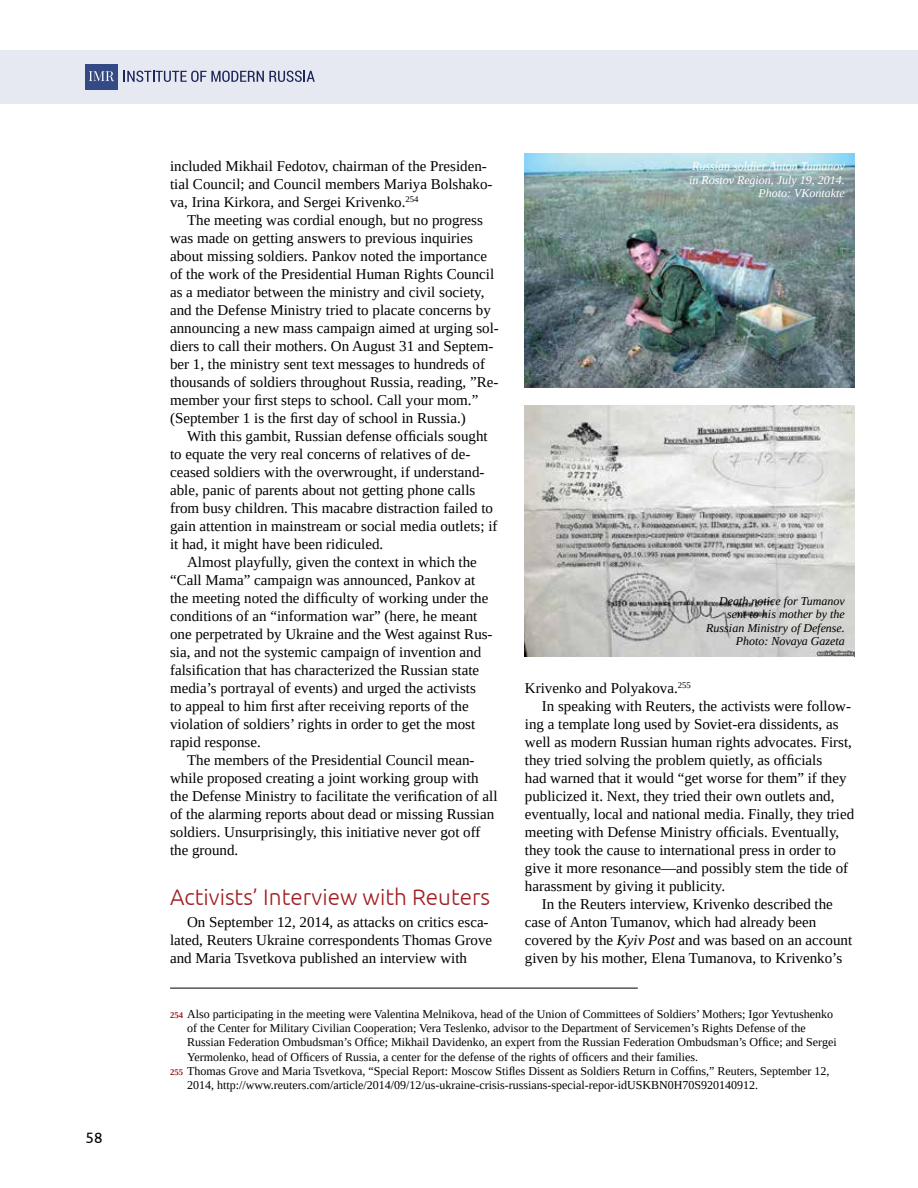
<style>
.page{position:relative;width:918px;height:1188px;background:#fff}
.page>*{position:absolute;margin:0;border:0;box-sizing:border-box;transform-origin:0 0}
.t1{font:300 22.5px "Ubuntu";color:#a01e21}
.t2{font:15px/18px "Tinos";color:#000}
.t3{font:15px "Ubuntu";color:#000}
.t4{font:12px "Tinos";color:#000}
.t5{font:italic 12px/13.5px "Tinos";color:#000;text-align:right}
.t6{font:italic 12px/13.5px "Tinos";color:#fff;text-align:right}
.s1{font-style:italic}
.s2{font-weight:700;font-size:8.7px;color:#a01e21}
</style>
<div class="page">
<div style="left:0;top:50px;width:918px;height:54px;background:#e7e9f2"></div>
<hr style="left:170px;top:988px;width:468px;height:1px;background:#000">
<img style="left:525px;top:153px;width:329px;height:234px">
<img style="left:525px;top:406px;width:329px;height:251px">
<div style="left:85px;top:64px;width:33px;height:25px;background:#344a84"></div>
<svg style="left:124px;top:71px;width:191px;height:11px"></svg>
<svg style="left:89px;top:71px;width:25px;height:10px"></svg>
<p class="t3" style="left:86px;top:1129px;width:18px">58</p>
<p class="t2" style="left:170px;top:157px;width:324px">included Mikhail Fedotov, chairman of the Presiden&shy;tial Council; and Council members Mariya Bolshako&shy;va, Irina Kirkora, and Sergei Krivenko.<sup>254</sup></p>
<p class="t2" style="left:170px;top:211px;width:330px;text-indent:17px">The meeting was cordial enough, but no progress was made on getting answers to previous inquiries about missing soldiers. Pankov noted the importance of the work of the Presidential Human Rights Council as a mediator between the ministry and civil society, and the Defense Ministry tried to placate concerns by announcing a new mass campaign aimed at urging sol&shy;diers to call their mothers. On August 31 and Septem&shy;ber 1, the ministry sent text messages to hundreds of thousands of soldiers throughout Russia, reading, ”Re&shy;member your first steps to school. Call your mom.” (September 1 is the first day of school in Russia.)</p>
<p class="t2" style="left:170px;top:427px;width:329px;text-indent:17px">With this gambit, Russian defense officials sought to equate the very real concerns of relatives of de&shy;ceased soldiers with the overwrought, if understand&shy;able, panic of parents about not getting phone calls from busy children. This macabre distraction failed to gain attention in mainstream or social media outlets; if it had, it might have been ridiculed.</p>
<p class="t2" style="left:170px;top:553px;width:324px;text-indent:17px">Almost playfully, given the context in which the “Call Mama” campaign was announced, Pankov at the meeting noted the difficulty of working under the conditions of an “information war” (here, he meant one perpetrated by Ukraine and the West against Rus&shy;sia, and not the systemic campaign of invention and falsification that has characterized the Russian state media’s portrayal of events) and urged the activists<br>to appeal to him first after receiving reports of the violation of soldiers’ rights in order to get the most rapid response.</p>
<p class="t2" style="left:170px;top:751px;width:329px;text-indent:17px">The members of the Presidential Council mean&shy;while proposed creating a joint working group with the Defense Ministry to facilitate the verification of all of the alarming reports about dead or missing Russian soldiers. Unsurprisingly, this initiative never got off the ground.</p>
<h1 class="t1" style="left:170px;top:883px;width:322px">Activists’ Interview with Reuters</h1>
<p class="t2" style="left:170px;top:913px;width:324px;text-indent:17px">On September 12, 2014, as attacks on critics esca&shy;lated, Reuters Ukraine correspondents Thomas Grove and Maria Tsvetkova published an interview with</p>
<p class="t6" style="left:689px;top:160px;width:157px">Russian soldier Anton Tumanov in Rostov Region, July 19, 2014.<br>Photo: VKontakte</p>
<p class="t5" style="left:706px;top:594px;width:140px">Death notice for Tumanov sent to his mother by the<br>Russian Ministry of Defense.<br>Photo: Novaya Gazeta</p>
<p class="t2" style="left:525px;top:679px;width:168px">Krivenko and Polyakova.<sup>255</sup></p>
<p class="t2" style="left:542px;top:697px;width:311px">In speaking with Reuters, the activists were follow-</p>
<p class="t2" style="left:525px;top:715px;width:315px">ing a template long used by Soviet-era dissidents, as</p>
<p class="t2" style="left:525px;top:733px;width:329px">well as modern Russian human rights advocates. First,</p>
<p class="t2" style="left:525px;top:751px;width:299px">they tried solving the problem quietly, as officials</p>
<p class="t2" style="left:525px;top:769px;width:323px">had warned that it would “get worse for them” if they</p>
<p class="t2" style="left:525px;top:787px;width:311px">publicized it. Next, they tried their own outlets and,</p>
<p class="t2" style="left:525px;top:805px;width:331px">eventually, local and national media. Finally, they tried</p>
<p class="t2" style="left:525px;top:823px;width:316px">meeting with Defense Ministry officials. Eventually,</p>
<p class="t2" style="left:525px;top:841px;width:313px">they took the cause to international press in order to</p>
<p class="t2" style="left:525px;top:859px;width:325px">give it more resonance—and possibly stem the tide of</p>
<p class="t2" style="left:525px;top:877px;width:202px">harassment by giving it publicity.</p>
<p class="t2" style="left:542px;top:895px;width:293px">In the Reuters interview, Krivenko described the</p>
<p class="t2" style="left:525px;top:913px;width:293px">case of Anton Tumanov, which had already been</p>
<p class="t2" style="left:525px;top:931px;width:329px">covered by the <span class="s1">Kyiv Post</span> and was based on an account</p>
<p class="t2" style="left:525px;top:949px;width:319px">given by his mother, Elena Tumanova, to Krivenko’s</p>
<p class="t4" style="left:170px;top:1006px;width:665px"><span class="s2">254</span> Also participating in the meeting were Valentina Melnikova, head of the Union of Committees of Soldiers’ Mothers; Igor Yevtushenko</p>
<p class="t4" style="left:187px;top:1020px;width:620px">of the Center for Military Civilian Cooperation; Vera Teslenko, advisor to the Department of Servicemen’s Rights Defense of the</p>
<p class="t4" style="left:187px;top:1035px;width:651px">Russian Federation Ombudsman’s Office; Mikhail Davidenko, an expert from the Russian Federation Ombudsman’s Office; and Sergei</p>
<p class="t4" style="left:187px;top:1049px;width:513px">Yermolenko, head of Officers of Russia, a center for the defense of the rights of officers and their families.</p>
<p class="t4" style="left:170px;top:1063px;width:661px"><span class="s2">255</span> Thomas Grove and Maria Tsvetkova, “Special Report: Moscow Stifles Dissent as Soldiers Return in Coffins,” Reuters, September 12,</p>
<p class="t4" style="left:187px;top:1077px;width:573px">2014, http://www.reuters.com/article/2014/09/12/us-ukraine-crisis-russians-special-repor-idUSKBN0H70S920140912.</p>
</div>
